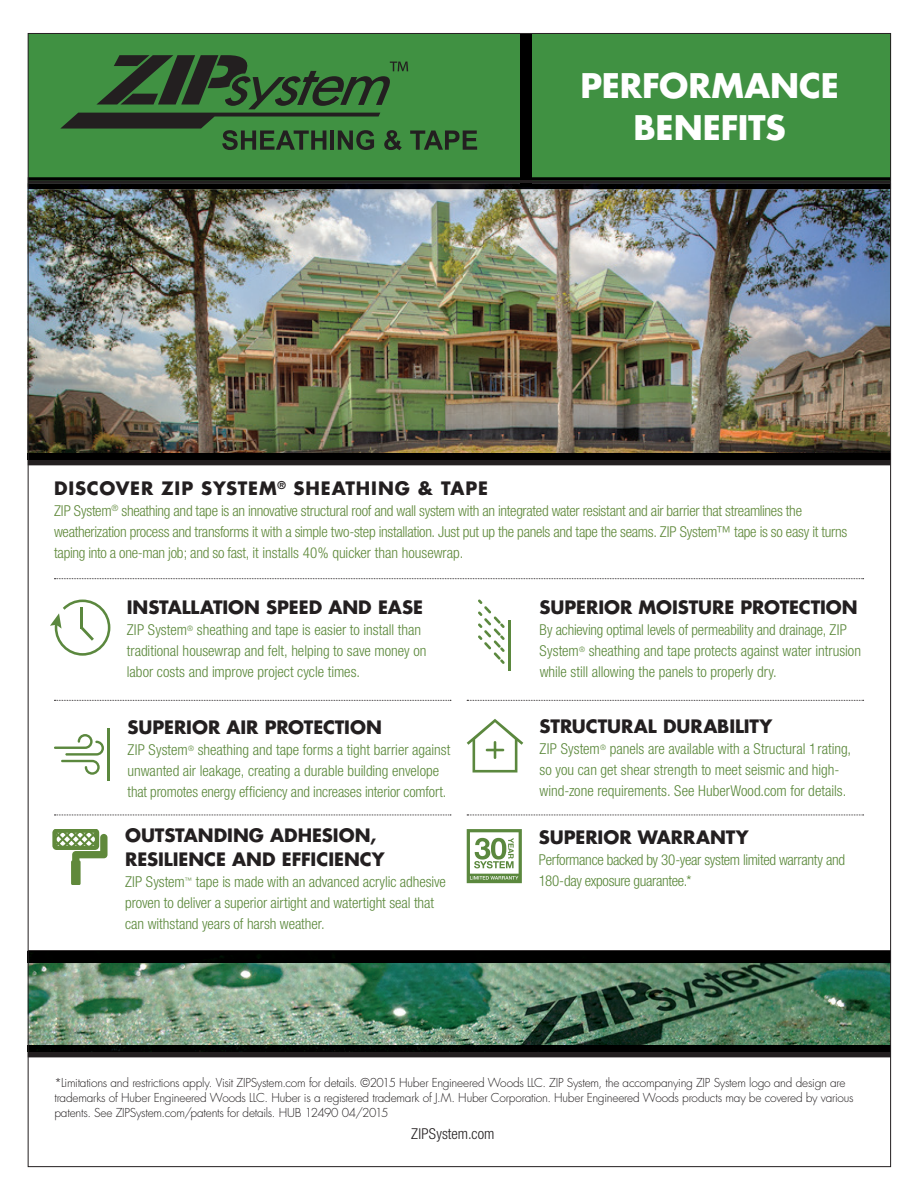
<style>
.page{position:relative;width:918px;height:1188px;background:#fff}
.page>*{position:absolute;margin:0;border:0;box-sizing:border-box;transform-origin:0 0}
.t1{font:700 33px/42px "Futura";letter-spacing:-.005em;color:#fff;text-align:center}
.t2{font:700 18px/24px "Futura";color:#231f20}
.t3{font:700 18px "Futura";letter-spacing:.045em;color:#231f20}
.t4{font:300 condensed 15px/21px "Helvetica Neue";color:#5b883b}
.t5{font:300 condensed 15px/21px "Helvetica Neue";letter-spacing:-.02em;color:#60893b}
.t6{font:300 condensed 15px/21px "Helvetica Neue";letter-spacing:-.02em;color:#5b883b}
.t7{font:300 condensed 15px "Helvetica Neue";letter-spacing:.005em;color:#231f20}
.t8{font:300 12px/15px "Futura";letter-spacing:-.02em;color:#231f20}
</style>
<div class="page">
<img style="left:27px;top:183px;width:862px;height:276px">
<div style="left:28px;top:34px;width:863px;height:146px;background:#409142"></div>
<svg style="left:60px;top:55px;width:417px;height:95px"></svg>
<div style="left:521px;top:34px;width:11px;height:143px;background:#000"></div>
<svg style="left:30px;top:177px;width:859px;height:12px;background:#0e100e"></svg>
<svg style="left:30px;top:459px;width:859px;height:6px;background:#1d191a"></svg>
<div style="left:30px;top:453px;width:859px;height:6px;background:#000"></div>
<svg style="left:50px;top:600px;width:60px;height:56px"></svg>
<svg style="left:478px;top:599px;width:27px;height:65px"></svg>
<hr style="left:508px;top:620px;width:3px;height:51px;background:#5b883e">
<svg style="left:54px;top:734px;width:50px;height:41px"></svg>
<hr style="left:107px;top:728px;width:3px;height:53px;background:#5b883e">
<svg style="left:467px;top:719px;width:56px;height:54px"></svg>
<img style="left:30px;top:962px;width:859px;height:84px">
<svg style="left:467px;top:829px;width:55px;height:54px"></svg>
<svg style="left:30px;top:950px;width:859px;height:2px;background:#1c1a1b"></svg>
<div style="left:30px;top:952px;width:859px;height:10px;background:#000"></div>
<svg style="left:30px;top:1051px;width:859px;height:6px;background:#1d191a"></svg>
<div style="left:30px;top:1046px;width:859px;height:5px;background:#000"></div>
<svg style="left:54px;top:700px;width:397px;height:1px"></svg>
<svg style="left:54px;top:578px;width:810px;height:1px"></svg>
<svg style="left:54px;top:815px;width:397px;height:1px"></svg>
<svg style="left:467px;top:700px;width:397px;height:1px"></svg>
<svg style="left:467px;top:815px;width:397px;height:1px"></svg>
<svg style="left:52px;top:829px;width:56px;height:56px"></svg>
<h1 class="t1" style="left:580px;top:63px;width:260px">PERFORMANCE<br>BENEFITS</h1>
<p class="t3" style="left:54px;top:476px;width:435px">DISCOVER ZIP SYSTEM<sup>®</sup> SHEATHING &amp; TAPE</p>
<p class="t5" style="left:54px;top:500px;width:795px">ZIP System<sup>®</sup> sheathing and tape is an innovative structural roof and wall system with an integrated water resistant and air barrier that streamlines the weatherization process and transforms it with a simple two-step installation. Just put up the panels and tape the seams. ZIP System™ tape is so easy it turns taping into a one-man job; and so fast, it installs 40% quicker than housewrap.</p>
<p class="t2" style="left:127px;top:595px;width:298px">INSTALLATION SPEED AND EASE</p>
<p class="t4" style="left:127px;top:619px;width:301px">ZIP System<sup>®</sup> sheathing and tape is easier to install than traditional housewrap and felt, helping to save money on labor costs and improve project cycle times.</p>
<p class="t2" style="left:128px;top:714px;width:256px">SUPERIOR AIR PROTECTION</p>
<p class="t4" style="left:128px;top:739px;width:324px">ZIP System<sup>®</sup> sheathing and tape forms a tight barrier against unwanted air leakage, creating a durable building envelope that promotes energy efficiency and increases interior comfort.</p>
<p class="t2" style="left:125px;top:823px;width:261px">OUTSTANDING ADHESION,<br>RESILIENCE AND EFFICIENCY</p>
<p class="t4" style="left:125px;top:871px;width:322px">ZIP System<sup>™</sup> tape is made with an advanced acrylic adhesive proven to deliver a superior airtight and watertight seal that can withstand years of harsh weather.</p>
<p class="t2" style="left:540px;top:595px;width:320px">SUPERIOR MOISTURE PROTECTION</p>
<p class="t4" style="left:540px;top:619px;width:323px">By achieving optimal levels of permeability and drainage, ZIP<br>System<sup>®</sup> sheathing and tape protects against water intrusion while still allowing the panels to properly dry.</p>
<p class="t2" style="left:540px;top:714px;width:234px">STRUCTURAL DURABILITY</p>
<p class="t4" style="left:540px;top:738px;width:313px">ZIP System<sup>®</sup> panels are available with a Structural 1 rating, so you can get shear strength to meet seismic and high&shy;wind-zone requirements. See HuberWood.com for details.</p>
<p class="t2" style="left:539px;top:824px;width:211px">SUPERIOR WARRANTY</p>
<p class="t6" style="left:539px;top:849px;width:308px">Performance backed by 30-year system limited warranty and<br>180-day exposure guarantee.*</p>
<p class="t8" style="left:54px;top:1075px;width:801px">*Limitations and restrictions apply. Visit ZIPSystem.com for details. ©2015 Huber Engineered Woods LLC. ZIP System, the accompanying ZIP System logo and design are trademarks of Huber Engineered Woods LLC. Huber is a registered trademark of J.M. Huber Corporation. Huber Engineered Woods products may be covered by various patents. See ZIPSystem.com/patents for details. HUB 12490 04/2015</p>
<p class="t7" style="left:411px;top:1125px;width:85px">ZIPSystem.com</p>
</div>
